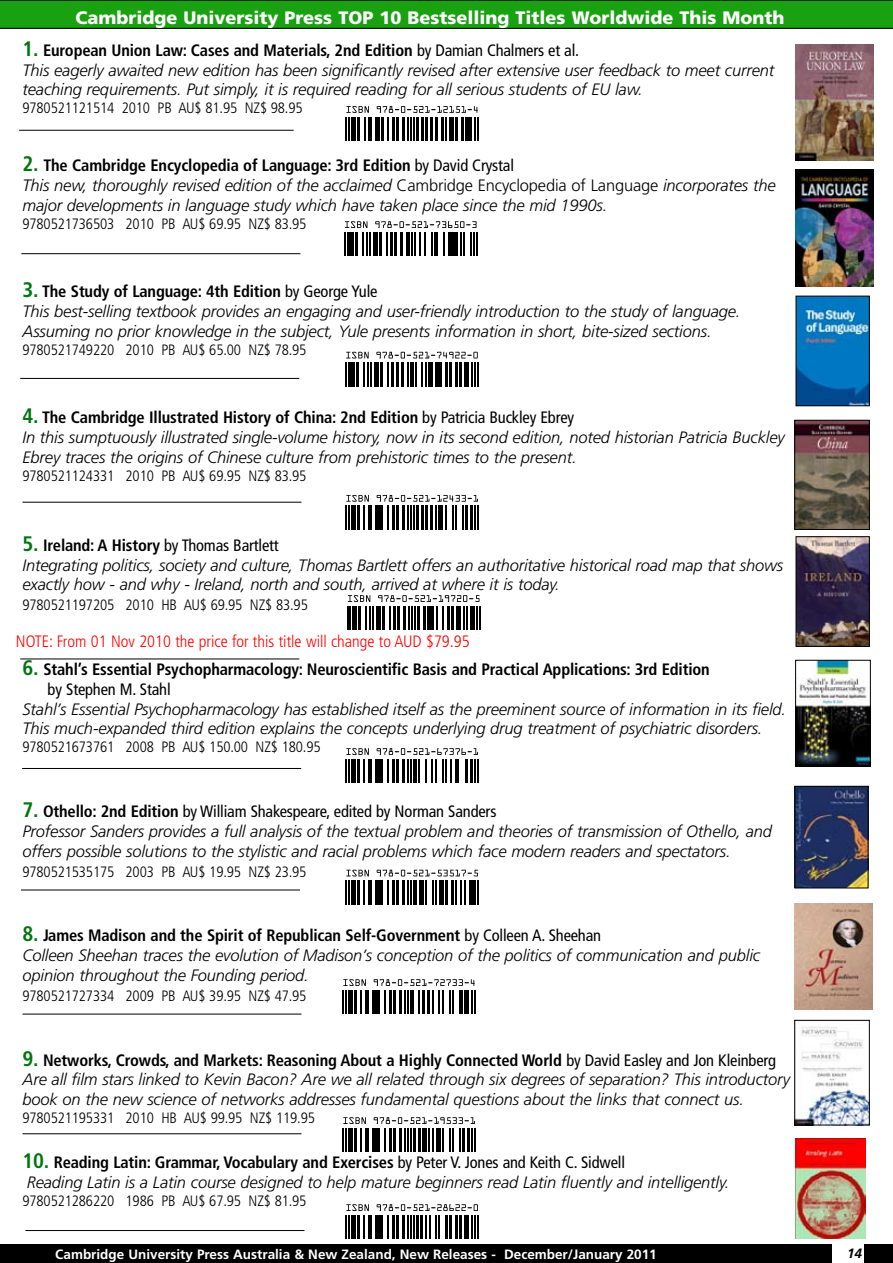
<style>
.page{position:relative;width:893px;height:1263px;background:#fff}
.page>*{position:absolute;margin:0;border:0;box-sizing:border-box;transform-origin:0 0}
.t1{font:900 18px "Frutiger LT Std";color:#fff}
.t2{font:italic 300 16.5px/19.8px "Frutiger LT Std";letter-spacing:-.01em;color:#000}
.t3{font:700 condensed 16.5px/19.8px "Frutiger LT Std";letter-spacing:-.01em;color:#000}
.t4{font:300 condensed 16.5px "Frutiger LT Std";color:#f00}
.t5{font:300 condensed 15px "Frutiger LT Std";letter-spacing:-.01em;color:#000}
.t6{font:700 13.5px "Frutiger";color:#fff}
.t7{font:italic 700 13.5px "Frutiger";color:#000}
.s1{font-weight:700;font-style:normal;font-stretch:condensed;font-size:21px;color:#00760f}
.s2{font-weight:700;font-style:normal;font-stretch:condensed}
.s3{font-weight:400;font-style:normal;font-stretch:condensed}
.s4{font-style:normal}
.s5{font-size:21px;color:#00760f}
.s6{font-weight:400}
</style>
<div class="page">
<img style="left:797px;top:788px;width:69px;height:98px">
<div style="left:795px;top:786px;width:73px;height:102px;border:1px solid #000"></div>
<svg style="left:0;top:0;width:893px;height:29px;background:#17970f"></svg>
<svg style="left:344px;top:221px;width:24px;height:35px"></svg>
<hr style="left:369px;top:232px;width:2px;height:24px;background:#000">
<hr style="left:374px;top:232px;width:4px;height:24px;background:#000">
<svg style="left:375px;top:221px;width:102px;height:35px"></svg>
<img style="left:795px;top:45px;width:78px;height:116px">
<img style="left:796px;top:170px;width:77px;height:117px">
<img style="left:796px;top:422px;width:71px;height:106px">
<div style="left:794px;top:420px;width:75px;height:110px;border:1px solid #000"></div>
<img style="left:797px;top:662px;width:71px;height:103px">
<div style="left:795px;top:660px;width:75px;height:107px;border:1px solid #000"></div>
<img style="left:798px;top:538px;width:69px;height:107px">
<div style="left:796px;top:536px;width:73px;height:111px;border:1px solid #000"></div>
<img style="left:794px;top:903px;width:78px;height:107px">
<img style="left:795px;top:1139px;width:70px;height:99px">
<img style="left:796px;top:1027px;width:71px;height:96px">
<div style="left:794px;top:1020px;width:75px;height:105px;border:1px solid #000"></div>
<hr style="left:345px;top:363px;width:2px;height:23px;background:#000">
<svg style="left:346px;top:352px;width:23px;height:34px"></svg>
<hr style="left:370px;top:363px;width:2px;height:23px;background:#000">
<hr style="left:375px;top:363px;width:4px;height:23px;background:#000">
<svg style="left:376px;top:352px;width:102px;height:34px"></svg>
<hr style="left:474px;top:363px;width:2px;height:23px;background:#000">
<hr style="left:477px;top:363px;width:2px;height:23px;background:#000">
<hr style="left:345px;top:506px;width:2px;height:24px;background:#000">
<svg style="left:346px;top:495px;width:132px;height:35px"></svg>
<hr style="left:477px;top:506px;width:2px;height:24px;background:#000">
<svg style="left:347px;top:595px;width:23px;height:35px"></svg>
<div style="left:352px;top:606px;width:5px;height:24px;background:#000"></div>
<hr style="left:358px;top:606px;width:3px;height:24px;background:#000">
<hr style="left:365px;top:606px;width:2px;height:24px;background:#000">
<hr style="left:369px;top:606px;width:2px;height:24px;background:#000">
<hr style="left:372px;top:606px;width:2px;height:24px;background:#000">
<div style="left:376px;top:606px;width:5px;height:24px;background:#000"></div>
<svg style="left:378px;top:595px;width:102px;height:35px"></svg>
<hr style="left:345px;top:759px;width:2px;height:24px;background:#000">
<svg style="left:346px;top:748px;width:132px;height:35px"></svg>
<hr style="left:477px;top:759px;width:2px;height:24px;background:#000">
<hr style="left:345px;top:880px;width:2px;height:24px;background:#000">
<svg style="left:346px;top:870px;width:132px;height:34px"></svg>
<hr style="left:477px;top:880px;width:2px;height:24px;background:#000">
<hr style="left:342px;top:990px;width:2px;height:24px;background:#000">
<svg style="left:343px;top:979px;width:132px;height:35px"></svg>
<hr style="left:474px;top:990px;width:2px;height:24px;background:#000">
<hr style="left:342px;top:1128px;width:2px;height:24px;background:#000">
<svg style="left:343px;top:1117px;width:132px;height:35px"></svg>
<hr style="left:474px;top:1128px;width:2px;height:24px;background:#000">
<hr style="left:345px;top:1215px;width:2px;height:24px;background:#000">
<svg style="left:346px;top:1204px;width:132px;height:35px"></svg>
<hr style="left:477px;top:1215px;width:2px;height:24px;background:#000">
<hr style="left:19px;top:130px;width:275px;height:1px;background:#000">
<hr style="left:21px;top:253px;width:279px;height:1px;background:#000">
<hr style="left:20px;top:378px;width:279px;height:1px;background:#000">
<hr style="left:22px;top:502px;width:280px;height:1px;background:#000">
<hr style="left:20px;top:659px;width:279px;height:1px;background:#000">
<hr style="left:22px;top:768px;width:279px;height:1px;background:#000">
<hr style="left:21px;top:890px;width:279px;height:1px;background:#000">
<hr style="left:22px;top:1014px;width:280px;height:1px;background:#000">
<hr style="left:22px;top:1133px;width:280px;height:1px;background:#000">
<hr style="left:345px;top:117px;width:2px;height:24px;background:#000">
<svg style="left:346px;top:106px;width:132px;height:35px"></svg>
<hr style="left:477px;top:117px;width:2px;height:24px;background:#000">
<img style="left:798px;top:298px;width:69px;height:106px">
<div style="left:0;top:1244px;width:893px;height:19px;background:#000"></div>
<div style="left:832px;top:1241px;width:31px;height:22px;background:#fff"></div>
<hr style="left:26px;top:1230px;width:278px;height:1px;background:#000">
<p class="t1" style="left:75px;top:7px;width:711px">Cambridge University Press TOP 10 Bestselling Titles Worldwide This Month</p>
<p class="t2" style="left:22px;top:40px;width:753px"><span class="s1">1.</span> <span class="s2">European Union Law: Cases and Materials, 2nd Edition</span> <span class="s3">by Damian Chalmers et al.<br></span>This eagerly awaited new edition has been significantly revised after extensive user feedback to meet current teaching requirements. Put simply, it is required reading for all serious students of EU law.</p>
<p class="t5" style="left:22px;top:100px;width:282px">9780521121514 2010 PB AU$ 81.95 NZ$ 98.95</p>
<p class="t2" style="left:22px;top:156px;width:755px"><span class="s1">2.</span> <span class="s2">The Cambridge Encyclopedia of Language: 3rd Edition</span> <span class="s3">by David Crystal<br></span>This new, thoroughly revised edition of the acclaimed <span class="s4">Cambridge Encyclopedia of Language</span> incorporates the major developments in language study which have taken place since the mid 1990s.</p>
<p class="t5" style="left:22px;top:215px;width:285px">9780521736503 2010 PB AU$ 69.95 NZ$ 83.95</p>
<p class="t2" style="left:22px;top:282px;width:719px"><span class="s1">3.</span> <span class="s2">The Study of Language: 4th Edition</span> <span class="s3">by George Yule<br></span>This best-selling textbook provides an engaging and user-friendly introduction to the study of language.<br>Assuming no prior knowledge in the subject, Yule presents information in short, bite-sized sections.</p>
<p class="t5" style="left:22px;top:341px;width:285px">9780521749220 2010 PB AU$ 65.00 NZ$ 78.95</p>
<p class="t2" style="left:22px;top:408px;width:764px"><span class="s1">4.</span> <span class="s2">The Cambridge Illustrated History of China: 2nd Edition</span> <span class="s3">by Patricia Buckley Ebrey<br></span>In this sumptuously illustrated single-volume history, now in its second edition, noted historian Patricia Buckley<br>Ebrey traces the origins of Chinese culture from prehistoric times to the present.</p>
<p class="t5" style="left:22px;top:467px;width:285px">9780521124331 2010 PB AU$ 69.95 NZ$ 83.95</p>
<p class="t2" style="left:22px;top:535px;width:762px"><span class="s1">5.</span> <span class="s2">Ireland: A History</span> <span class="s3">by Thomas Bartlett<br></span>Integrating politics, society and culture, Thomas Bartlett offers an authoritative historical road map that shows exactly how - and why - Ireland, north and south, arrived at where it is today.</p>
<p class="t5" style="left:22px;top:596px;width:287px">9780521197205 2010 HB AU$ 69.95 NZ$ 83.95</p>
<p class="t4" style="left:16px;top:632px;width:455px">NOTE: From 01 Nov 2010 the price for this title will change to AUD $79.95</p>
<p class="t3" style="left:48px;top:659px;width:664px;text-indent:-25px"><span class="s5">6.</span> Stahl’s Essential Psychopharmacology: Neuroscientific Basis and Practical Applications: 3rd Edition <span class="s6">by Stephen M. Stahl</span></p>
<p class="t2" style="left:23px;top:699px;width:765px">Stahl’s Essential Psychopharmacology has established itself as the preeminent source of information in its field.<br>This much-expanded third edition explains the concepts underlying drug treatment of psychiatric disorders.</p>
<p class="t5" style="left:22px;top:739px;width:300px">9780521673761 2008 PB AU$ 150.00 NZ$ 180.95</p>
<p class="t2" style="left:22px;top:802px;width:751px"><span class="s1">7.</span> <span class="s2">Othello: 2nd Edition</span> <span class="s3">by William Shakespeare, edited by Norman Sanders<br></span>Professor Sanders provides a full analysis of the textual problem and theories of transmission of Othello, and offers possible solutions to the stylistic and racial problems which face modern readers and spectators.</p>
<p class="t5" style="left:22px;top:863px;width:285px">9780521535175 2003 PB AU$ 19.95 NZ$ 23.95</p>
<p class="t2" style="left:22px;top:926px;width:739px"><span class="s1">8.</span> <span class="s2">James Madison and the Spirit of Republican Self-Government</span> <span class="s3">by Colleen A. Sheehan<br></span>Colleen Sheehan traces the evolution of Madison’s conception of the politics of communication and public opinion throughout the Founding period.</p>
<p class="t5" style="left:22px;top:987px;width:285px">9780521727334 2009 PB AU$ 39.95 NZ$ 47.95</p>
<p class="t2" style="left:22px;top:1050px;width:769px"><span class="s1">9.</span> <span class="s2">Networks, Crowds, and Markets: Reasoning About a Highly Connected World</span> <span class="s3">by David Easley and Jon Kleinberg<br></span>Are all film stars linked to Kevin Bacon? Are we all related through six degrees of separation? This introductory book on the new science of networks addresses fundamental questions about the links that connect us.</p>
<p class="t5" style="left:22px;top:1109px;width:294px">9780521195331 2010 HB AU$ 99.95 NZ$ 119.95</p>
<p class="t2" style="left:22px;top:1153px;width:708px"><span class="s1">10.</span> <span class="s2">Reading Latin: Grammar, Vocabulary and Exercises</span> <span class="s3">by Peter V. Jones and Keith C. Sidwell<br></span>Reading Latin is a Latin course designed to help mature beginners read Latin fluently and intelligently.</p>
<p class="t5" style="left:22px;top:1192px;width:285px">9780521286220 1986 PB AU$ 67.95 NZ$ 81.95</p>
<p class="t6" style="left:55px;top:1246px;width:603px">Cambridge University Press Australia &amp; New Zealand, New Releases - December/January 2011</p>
<p class="t7" style="left:847px;top:1245px;width:17px">14</p>
</div>
